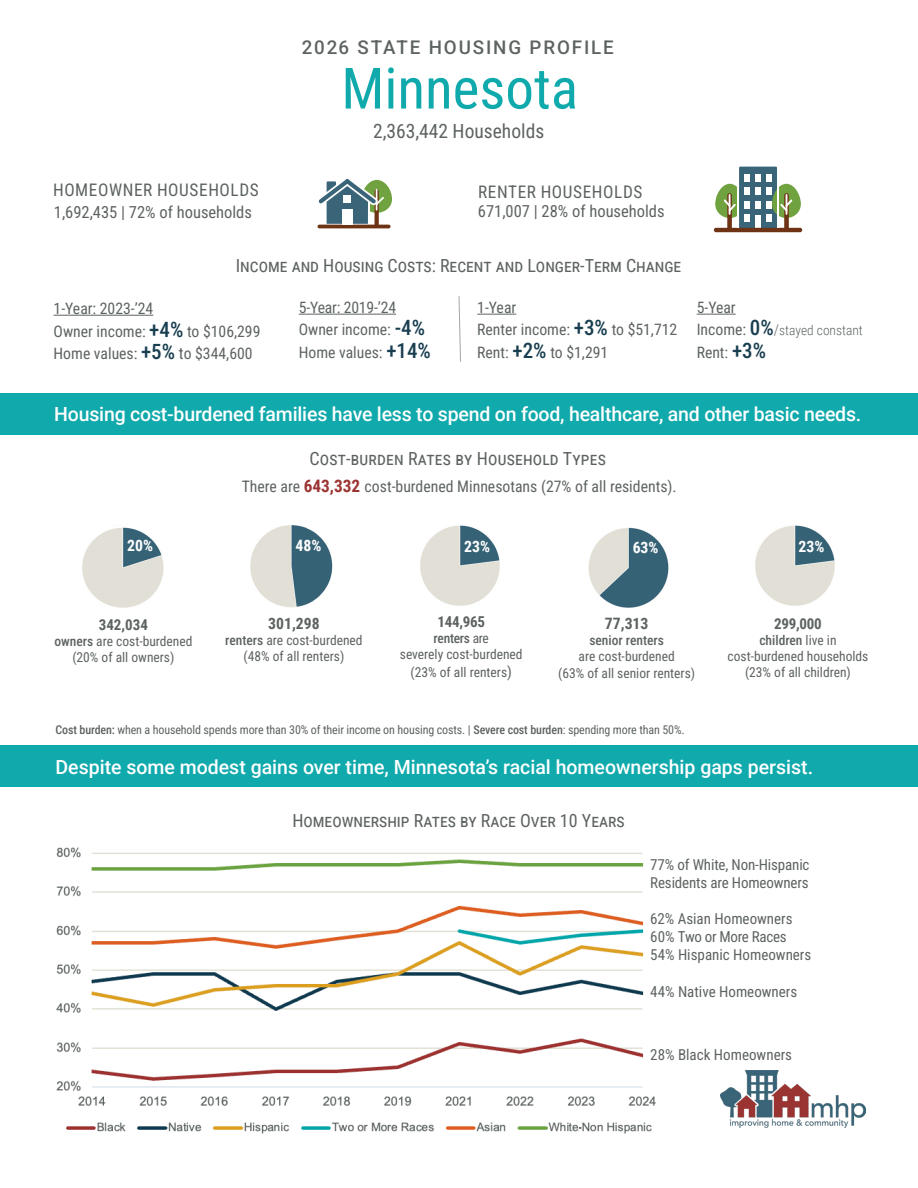
<style>
.page{position:relative;width:918px;height:1188px;background:#fff}
.page>*{position:absolute;margin:0;border:0;box-sizing:border-box;transform-origin:0 0}
.t1{font:57px "Roboto Condensed";color:#10a9ac}
.t2{font:500 19.5px "Roboto";letter-spacing:-.01em;color:#fff}
.t3{font:19.5px "Roboto Condensed";color:#5d6360}
.t4{font:500 18.75px "Roboto";letter-spacing:.1em;color:#5d6360}
.t5{font:18px "Roboto Condensed";color:#5d6360}
.t6{font:17.25px "Roboto Condensed";letter-spacing:.035em;color:#5d6360}
.t7{font:16.5px "Roboto Condensed";color:#5d6360}
.t8{font:15.75px "Roboto Condensed";color:#5d6360}
.t9{font:15.75px "Roboto Condensed";color:#5d6461}
.t10{font:700 15.75px "Roboto Condensed";color:#fff}
.t11{font:700 15.75px "Roboto Condensed";color:#5d6360}
.t12{font:15px/18px "Roboto Condensed";color:#5d6360}
.t13{font:700 15px "Roboto Condensed";letter-spacing:-.02em;color:#5d6360}
.t14{font:15px "Roboto Condensed";letter-spacing:-.02em;color:#5d6360}
.t15{font:13.5px/16.2px "Roboto Condensed";color:#5d6360;text-align:center}
.t16{font:500 13.5px "Roboto Condensed";color:#5d6360}
.t17{font:300 13.5px "Roboto Condensed";color:#5d6461}
.t18{font:500 13.5px "Roboto Condensed";letter-spacing:-.02em;color:#5d6360}
.t19{font:12px "Roboto Condensed";letter-spacing:-.01em;color:#5d6360}
.s1{font-weight:500;font-size:21px;color:#183e50}
.s2{font-size:16.5px}
.s3{font-weight:400;font-size:15.75px;color:#5d6360}
.s4{font-size:15px}
.s5{font-weight:700;font-size:17.25px;color:#9b3533}
.s6{font-weight:500}
.s7{font-weight:400}
</style>
<div class="page">
<div style="left:0;top:745px;width:918px;height:42px;background:#10a9ac"></div>
<div style="left:0;top:393px;width:918px;height:42px;background:#10a9ac"></div>
<svg style="left:715px;top:184px;width:29px;height:34px"></svg>
<hr style="left:714px;top:228px;width:88px;height:4px;background:#6e3314;border-radius:2px">
<svg style="left:772px;top:184px;width:29px;height:34px"></svg>
<svg style="left:724px;top:167px;width:68px;height:61px"></svg>
<hr style="left:777px;top:184px;width:2px;height:44px;background:#fff">
<hr style="left:697px;top:314px;width:39px;height:1px;background:#5d6360">
<svg style="left:317px;top:179px;width:75px;height:49px"></svg>
<hr style="left:299px;top:314px;width:97px;height:1px;background:#5d6461">
<img style="left:82px;top:527px;width:82px;height:81px">
<img style="left:250px;top:525px;width:83px;height:83px">
<img style="left:420px;top:525px;width:80px;height:81px">
<img style="left:588px;top:527px;width:81px;height:81px">
<hr style="left:477px;top:314px;width:39px;height:1px;background:#5d6360">
<hr style="left:54px;top:315px;width:99px;height:1px;background:#5d6360">
<svg style="left:458px;top:296px;width:3px;height:66px"></svg>
<img style="left:755px;top:525px;width:80px;height:81px">
<img style="left:56px;top:847px;width:600px;height:287px">
<img style="left:721px;top:1070px;width:145px;height:58px">
<svg style="left:576px;top:1118px;width:8px;height:16px"></svg>
<p class="t4" style="left:302px;top:35px;width:314px">2026 STATE HOUSING PROFILE</p>
<p class="t1" style="left:341px;top:48px;width:238px">Minnesota</p>
<p class="t6" style="left:53px;top:177px;width:207px">HOMEOWNER HOUSEHOLDS</p>
<p class="t7" style="left:54px;top:200px;width:200px">1,692,435 | 72% of households</p>
<p class="t3" style="left:373px;top:118px;width:173px">2,363,442 Households</p>
<p class="t6" style="left:478px;top:180px;width:166px">RENTER HOUSEHOLDS</p>
<p class="t7" style="left:478px;top:200px;width:188px">671,007 | 28% of households</p>
<p class="t5" style="left:236px;top:253px;width:447px">Income and Housing Costs: Recent and Longer-Term Change</p>
<p class="t8" style="left:54px;top:297px;width:101px">1-Year: 2023-’24</p>
<p class="t8" style="left:54px;top:320px;width:208px">Owner income: <span class="s1">+4%</span> to $106,299</p>
<p class="t8" style="left:54px;top:342px;width:201px">Home values: <span class="s1">+5%</span> <span class="s2">t</span>o $344,600</p>
<p class="t9" style="left:299px;top:296px;width:99px">5-Year: 2019-’24</p>
<p class="t9" style="left:299px;top:319px;width:128px">Owner income: <span class="s1">-4%</span></p>
<p class="t9" style="left:299px;top:341px;width:134px">Home values: <span class="s1">+14%</span></p>
<p class="t8" style="left:477px;top:296px;width:41px">1-Year</p>
<p class="t8" style="left:477px;top:319px;width:202px">Renter income: <span class="s1">+3%</span> to $51,712</p>
<p class="t8" style="left:477px;top:341px;width:133px">Rent: <span class="s1">+2%</span> to $1,291</p>
<p class="t8" style="left:697px;top:296px;width:41px">5-Year</p>
<p class="t17" style="left:697px;top:321px;width:168px"><span class="s3">Income:</span> <span class="s1">0%</span><span class="s4">/</span>stayed constant</p>
<p class="t9" style="left:697px;top:341px;width:71px">Rent: <span class="s1">+3%</span></p>
<p class="t2" style="left:54px;top:400px;width:809px">Housing cost-burdened families have less to spend on food, healthcare, and other basic needs.</p>
<p class="t5" style="left:310px;top:446px;width:298px">Cost-burden Rates by Household Types</p>
<p class="t8" style="left:242px;top:475px;width:437px">There are <span class="s5">643,332</span> cost-burdened Minnesotans (27% of all residents).</p>
<p class="t10" style="left:127px;top:535px;width:27px">20%</p>
<p class="t10" style="left:295px;top:535px;width:27px">48%</p>
<p class="t10" style="left:464px;top:535px;width:27px">23%</p>
<p class="t10" style="left:633px;top:536px;width:27px">63%</p>
<p class="t10" style="left:799px;top:535px;width:27px">23%</p>
<p class="t13" style="left:99px;top:614px;width:51px">342,034</p>
<p class="t15" style="left:54px;top:633px;width:140px"><span class="s6">owners</span> are cost-burdened (20% of all owners)</p>
<p class="t11" style="left:268px;top:612px;width:53px">301,298</p>
<p class="t15" style="left:225px;top:632px;width:139px"><span class="s6">renters</span> are cost-burdened (48% of all renters)</p>
<p class="t13" style="left:438px;top:611px;width:49px">144,965</p>
<p class="t18" style="left:434px;top:629px;width:57px">renters <span class="s7">are</span></p>
<p class="t15" style="left:400px;top:645px;width:124px;line-height:18px">severely cost-burdened (23% of all renters<span class="s4">)</span></p>
<p class="t11" style="left:605px;top:612px;width:45px">77,313</p>
<p class="t16" style="left:589px;top:631px;width:76px">senior renters</p>
<p class="t15" style="left:558px;top:648px;width:138px">are cost-burdened<br>(63% of all senior renters)</p>
<p class="t13" style="left:774px;top:613px;width:49px">299,000</p>
<p class="t16" style="left:759px;top:631px;width:79px">children <span class="s7">live in</span></p>
<p class="t15" style="left:728px;top:648px;width:142px">cost-burdened households (23% of all children)</p>
<p class="t19" style="left:56px;top:721px;width:631px"><span class="s6">Cost burden:</span> when a household spends more than 30% of their income on housing costs. | <span class="s6">Severe cost burden</span>: spending more than 50%.</p>
<p class="t2" style="left:56px;top:753px;width:759px">Despite some modest gains over time, Minnesota’s racial homeownership gaps persist.</p>
<p class="t5" style="left:292px;top:808px;width:334px">Homeownership Rates by Race Over 10 Years</p>
<p class="t12" style="left:650px;top:855px;width:161px">77% of White, Non-Hispanic<br>Residents are Homeowners</p>
<p class="t12" style="left:650px;top:909px;width:144px">62% Asian Homeowners</p>
<p class="t14" style="left:650px;top:926px;width:138px">60% Two or More Races</p>
<p class="t12" style="left:650px;top:945px;width:163px">54% Hispanic Homeowners</p>
<p class="t12" style="left:650px;top:982px;width:149px">44% Native Homeowners</p>
<p class="t12" style="left:650px;top:1045px;width:143px">28% Black Homeowners</p>
</div>
